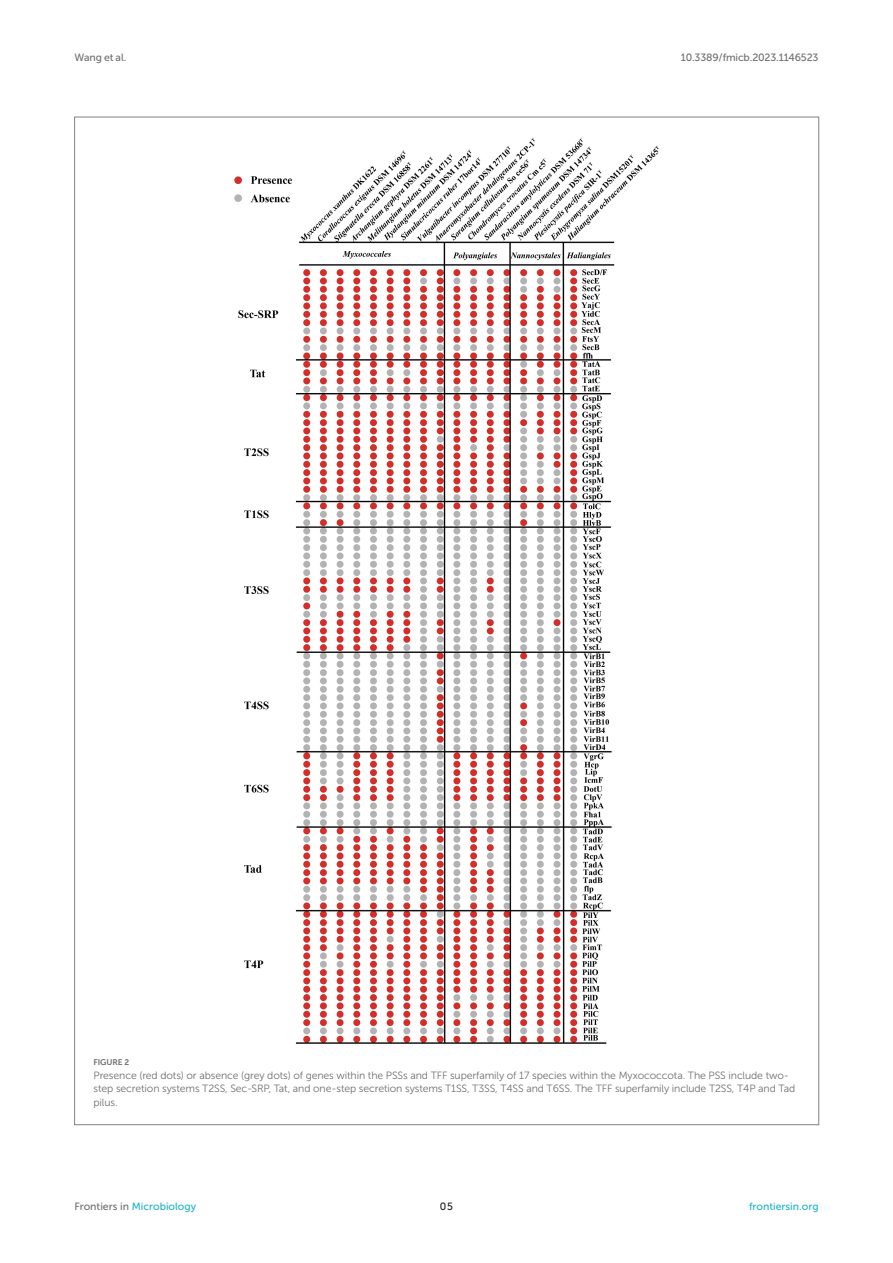
<style>
.page{position:relative;width:893px;height:1263px;background:#fff}
.page>*{position:absolute;margin:0;border:0;box-sizing:border-box;transform-origin:0 0}
.FIG_LEG{font:10.5px/13.5px "Museo Sans 300";letter-spacing:-.01em;color:#706f70}
.t1{font:10.5px "Museo Sans 500";color:#1db5c3}
.t2{font:10.5px "Museo Sans 500";letter-spacing:-.015em;color:#706f70}
.t3{font:10.5px "Museo Sans 500";color:#1b1c1b}
.FIG_HD{font:8.25px "Museo Sans 700";letter-spacing:-.01em;color:#706f70}
.s1{color:#706f70}
</style>
<div class="page">
<img style="left:234px;top:138px;width:425px;height:906px">
<p class="t2" style="left:74px;top:51px;width:53px">Wang et al.</p>
<p class="t2" style="left:681px;top:51px;width:139px">10.3389/fmicb.2023.1146523</p>
<p class="FIG_HD" style="left:94px;top:1058px;width:37px">FIGURE 2</p>
<p class="FIG_LEG" style="left:94px;top:1068px;width:703px">Presence (red dots) or absence (grey dots) of genes within the PSSs and TFF superfamily of 17 species within the Myxococcota. The PSS include two&shy;step secretion systems T2SS, Sec-SRP, Tat, and one-step secretion systems T1SS, T3SS, T4SS and T6SS. The TFF superfamily include T2SS, T4P and Tad pilus.</p>
<p class="t1" style="left:74px;top:1200px;width:123px"><span class="s1">Frontiers in</span> Microbiology</p>
<p class="t3" style="left:440px;top:1200px;width:14px">05</p>
<p class="t1" style="left:749px;top:1200px;width:71px">frontiersin.org</p>
</div>
